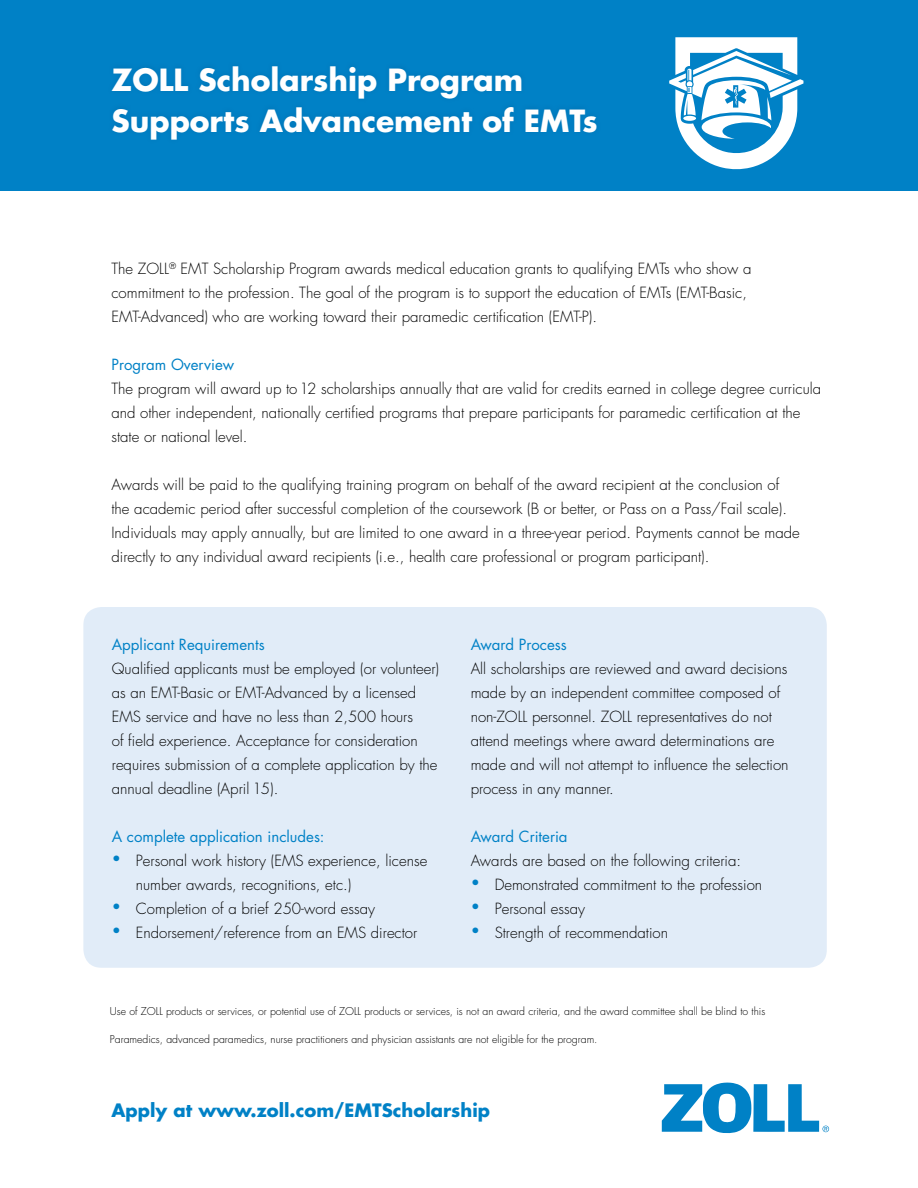
<style>
.page{position:relative;width:918px;height:1188px;background:#fff}
.page>*{position:absolute;margin:0;border:0;box-sizing:border-box;transform-origin:0 0}
.t1{font:700 29.7px/40.5px "Futura Std";color:#fff}
.t2{font:700 18px "Futura Std";color:#0081c6}
.t3{font:300 15px/24px "Futura Std";color:#000}
.t4{font:15px "Futura Std";color:#0081c6}
.t5{font:300 10.5px "Futura Std";color:#000}
.s1{color:#0081c6}
</style>
<div class="page">
<div style="left:0;top:0;width:918px;height:190px;background:#0081c6"></div>
<svg style="left:662px;top:1083px;width:167px;height:50px"></svg>
<div style="left:83px;top:607px;width:744px;height:361px;background:#e1ecf8;border-radius:18px"></div>
<svg style="left:669px;top:37px;width:134px;height:132px"></svg>
<h1 class="t1" style="left:111px;top:59px;width:488px">ZOLL Scholarship Program<br>Supports Advancement of EMTs</h1>
<p class="t3" style="left:111px;top:257px;width:642px">The ZOLL<sup>®</sup> EMT Scholarship Program awards medical education grants to qualifying EMTs who show a commitment to the profession. The goal of the program is to support the education of EMTs (EMT-Basic,<br>EMT-Advanced) who are working toward their paramedic certification (EMT-P).</p>
<p class="t4" style="left:111px;top:355px;width:124px">Program Overview</p>
<p class="t3" style="left:111px;top:377px;width:711px">The program will award up to 12 scholarships annually that are valid for credits earned in college degree curricula and other independent, nationally certified programs that prepare participants for paramedic certification at the state or national level.</p>
<p class="t3" style="left:111px;top:473px;width:690px">Awards will be paid to the qualifying training program on behalf of the award recipient at the conclusion of the academic period after successful completion of the coursework (B or better, or Pass on a Pass/Fail scale).<br>Individuals may apply annually, but are limited to one award in a three-year period. Payments cannot be made directly to any individual award recipients (i.e., health care professional or program participant).</p>
<p class="t4" style="left:112px;top:635px;width:154px">Applicant Requirements</p>
<p class="t3" style="left:112px;top:657px;width:329px">Qualified applicants must be employed (or volunteer) as an EMT-Basic or EMT-Advanced by a licensed EMS service and have no less than 2,500 hours<br>of field experience. Acceptance for consideration requires submission of a complete application by the annual deadline (April 15).</p>
<p class="t4" style="left:112px;top:827px;width:214px">A complete application includes:</p>
<p class="t3" style="left:136px;top:849px;width:293px;text-indent:-24px"><span class="s1">•</span> Personal work history (EMS experience, license number awards, recognitions, etc.)</p>
<p class="t3" style="left:112px;top:897px;width:265px"><span class="s1">•</span> Completion of a brief 250-word essay</p>
<p class="t3" style="left:112px;top:921px;width:307px"><span class="s1">•</span> Endorsement/reference from an EMS director</p>
<p class="t4" style="left:471px;top:635px;width:98px">Award Process</p>
<p class="t3" style="left:471px;top:657px;width:319px">All scholarships are reviewed and award decisions made by an independent committee composed of non-ZOLL personnel. ZOLL representatives do not attend meetings where award determinations are made and will not attempt to influence the selection process in any manner.</p>
<p class="t4" style="left:471px;top:827px;width:98px">Award Criteria</p>
<p class="t3" style="left:471px;top:849px;width:272px">Awards are based on the following criteria:</p>
<p class="t3" style="left:471px;top:873px;width:293px"><span class="s1">•</span> Demonstrated commitment to the profession</p>
<p class="t3" style="left:471px;top:897px;width:116px"><span class="s1">•</span> Personal essay</p>
<p class="t3" style="left:471px;top:921px;width:199px"><span class="s1">•</span> Strength of recommendation</p>
<p class="t5" style="left:110px;top:1005px;width:657px">Use of ZOLL products or services, or potential use of ZOLL products or services, is not an award criteria, and the award committee shall be blind to this</p>
<p class="t5" style="left:110px;top:1033px;width:489px">Paramedics, advanced paramedics, nurse practitioners and physician assistants are not eligible for the program.</p>
<p class="t2" style="left:111px;top:1098px;width:380px">Apply at www.zoll.com/EMTScholarship</p>
</div>
